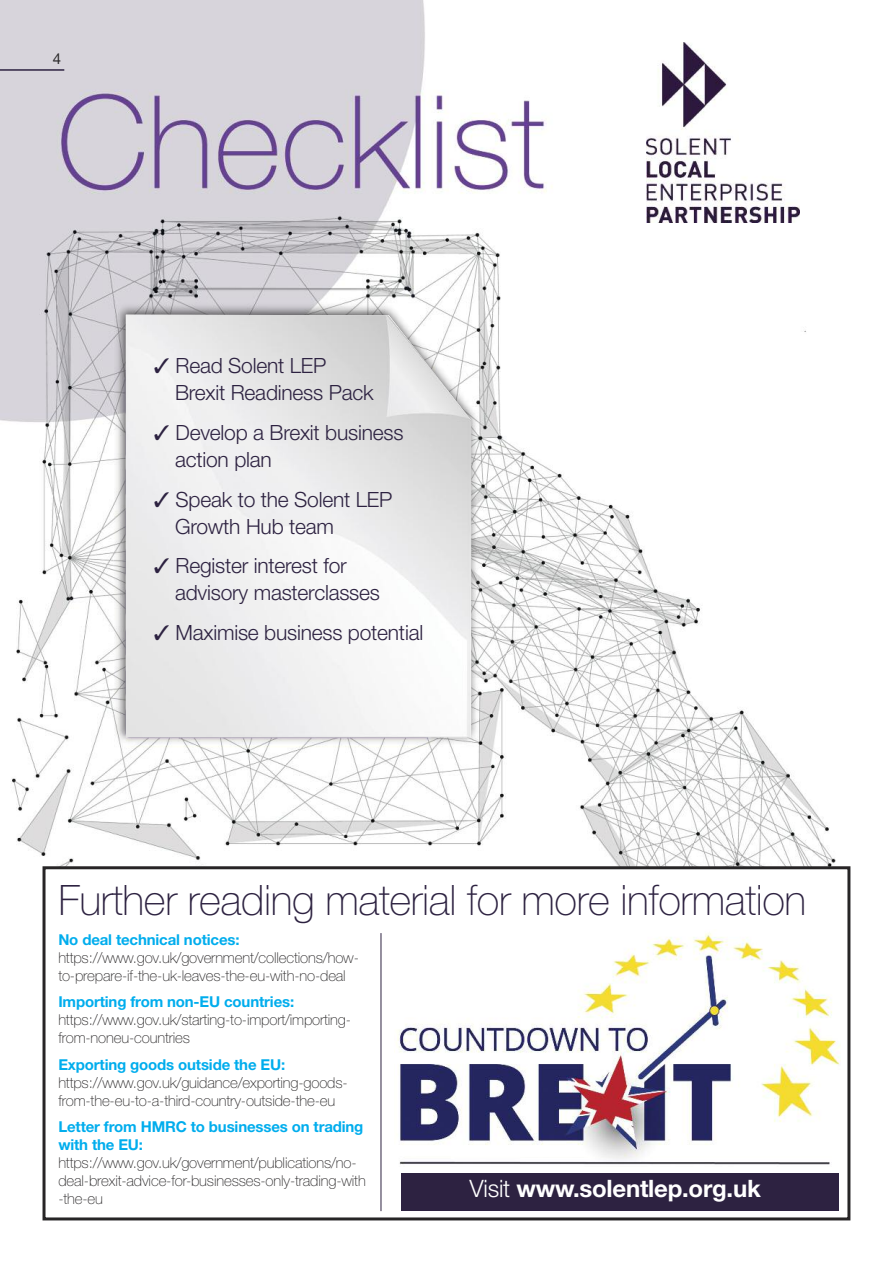
<style>
.page{position:relative;width:893px;height:1263px;background:#fff}
.page>*{position:absolute;margin:0;border:0;box-sizing:border-box;transform-origin:0 0}
.t1{font:100 42px "Helvetica Neue LT Std";letter-spacing:-.01em;color:#2d2241}
.t2{font:700 24px "Helvetica Neue LT Std";letter-spacing:-.01em;color:#fff}
.t3{font:300 21px/27px "Helvetica Neue LT Std";letter-spacing:-.01em;color:#2d2241}
.t4{font:100 15px/18px "Helvetica Neue LT Std";letter-spacing:-.01em;color:#272526}
.t5{font:700 15px/18px "Helvetica Neue LT Std";letter-spacing:-.01em;color:#00aded}
.t6{font:15px "Helvetica Neue LT Std";color:#272526}
.s1{font-weight:300}
</style>
<div class="page">
<img style="left:0;top:0;width:836px;height:873px">
<hr style="left:0;top:69px;width:64px;height:2px;background:#2d2241">
<div style="left:631px;top:43px;width:219px;height:187px;background:#fff"></div>
<img style="left:647px;top:43px;width:152px;height:179px">
<img style="left:112px;top:300px;width:370px;height:449px">
<img style="left:126px;top:315px;width:345px;height:422px">
<div style="left:46px;top:869px;width:801px;height:348px;background:#fff"></div>
<div style="left:43px;top:866px;width:807px;height:354px;border:3px solid #272526"></div>
<img style="left:397px;top:933px;width:444px;height:232px">
<div style="left:401px;top:1173px;width:437px;height:38px;background:#2d2241"></div>
<hr style="left:381px;top:933px;width:1px;height:278px;background:#2d2241">
<p class="t6" style="left:53px;top:53px;width:10px">4</p>
<h3 class="t3" style="left:175px;top:354px;width:200px;text-indent:-21px">✓ Read Solent LEP<br>Brexit Readiness Pack</h3>
<h3 class="t3" style="left:175px;top:421px;width:230px;text-indent:-21px">✓ Develop a Brexit business action plan</h3>
<h3 class="t3" style="left:175px;top:488px;width:219px;text-indent:-21px">✓ Speak to the Solent LEP<br>Growth Hub team</h3>
<h3 class="t3" style="left:175px;top:554px;width:206px;text-indent:-21px">✓ Register interest for advisory masterclasses</h3>
<h3 class="t3" style="left:154px;top:621px;width:271px">✓ Maximise business potential</h3>
<h1 class="t1" style="left:58px;top:884px;width:749px">Further reading material for more information</h1>
<p class="t5" style="left:58px;top:932px;width:183px">No deal technical notices:</p>
<p class="t4" style="left:58px;top:950px;width:302px">https://www.gov.uk/government/collections/how&shy;to-prepare-if-the-uk-leaves-the-eu-with-no-deal</p>
<p class="t5" style="left:58px;top:994px;width:237px">Importing from non-EU countries:</p>
<p class="t4" style="left:58px;top:1012px;width:294px">https://www.gov.uk/starting-to-import/importing&shy;from-noneu-countries</p>
<p class="t5" style="left:58px;top:1057px;width:228px">Exporting goods outside the EU:</p>
<p class="t4" style="left:58px;top:1075px;width:291px">https://www.gov.uk/guidance/exporting-goods&shy;from-the-eu-to-a-third-country-outside-the-eu</p>
<p class="t5" style="left:58px;top:1119px;width:307px">Letter from HMRC to businesses on trading with the EU:</p>
<p class="t4" style="left:58px;top:1155px;width:309px">https://www.gov.uk/government/publications/no&shy;deal-brexit-advice-for-businesses-only-trading-with -the-eu</p>
<h2 class="t2" style="left:469px;top:1180px;width:293px"><span class="s1">Visit</span> www.solentlep.org.uk</h2>
</div>
